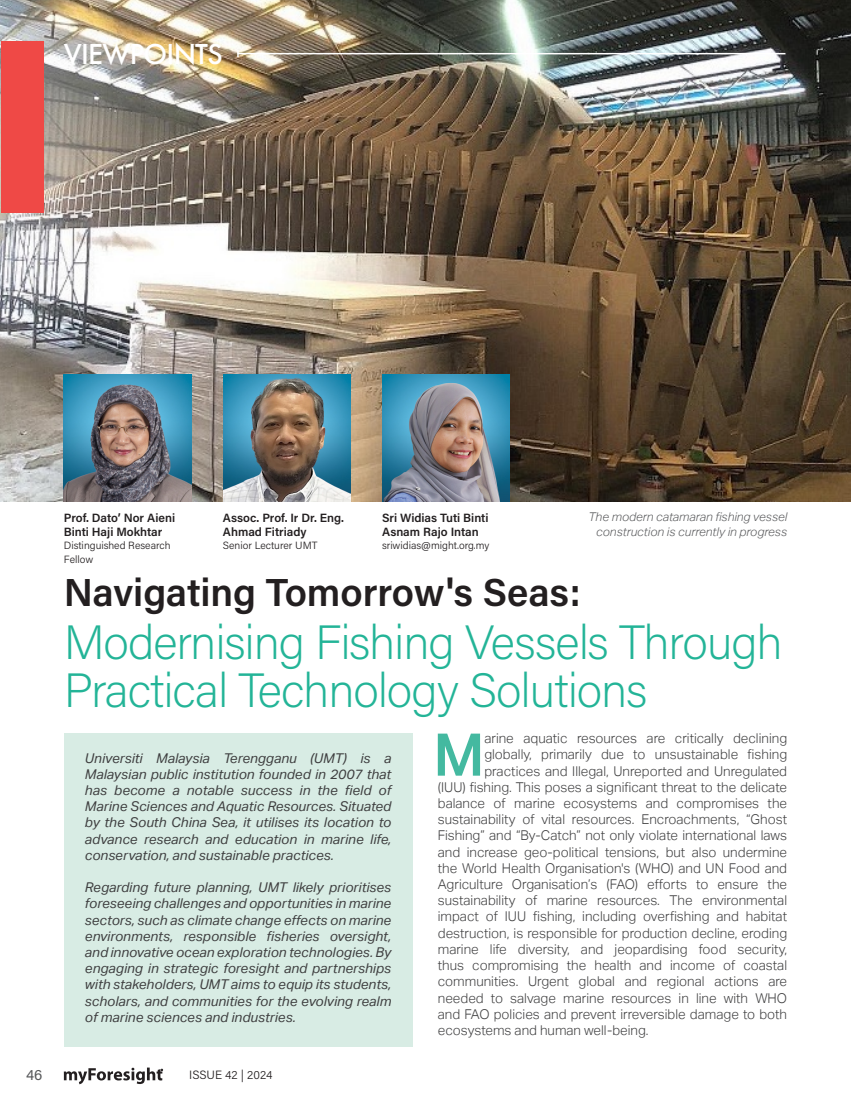
<style>
.page{position:relative;width:851px;height:1110px;background:#fff}
.page>*{position:absolute;margin:0;border:0;box-sizing:border-box;transform-origin:0 0}
.Paragraph_Style_1{font:600 58.95px "Aktiv Grotesk";color:#44b9a0}
.t1{font:200 48px/48px "Acumin Pro";letter-spacing:-.025em;color:#23b497}
.t2{font:600 39px "Acumin Pro";letter-spacing:-.005em;color:#231f20}
.t3{font:500 30px "Futura PT";letter-spacing:-.025em;color:#fff}
.t4{font:15px "Acumin Pro";color:#57585a}
.Paragraph_Style_1-2{font:300 13.5px "Aktiv Grotesk";color:#3e3e3f}
.Paragraph_Style_1-3{font:italic 13.5px/16.2px "Aktiv Grotesk";letter-spacing:.005em;color:#3e3e3f;text-align:justify}
.t5{font:600 12px/14.4px "Acumin Pro";letter-spacing:-.005em;color:#231f20}
.t6{font:italic 300 12px/14.4px "Aktiv Grotesk";color:#57585a;text-align:right}
.t7{font:300 12px "Acumin Pro";color:#231f20}
.t8{font:300 10.5px/14.4px "Acumin Pro";color:#231f20}
</style>
<div class="page">
<img style="left:0;top:0;width:850px;height:502px">
<hr style="left:238px;top:53px;width:547px;height:1px;background:#fff">
<svg style="left:237px;top:50px;width:2px;height:7px"></svg>
<div style="left:1px;top:41px;width:42px;height:172px;background:#ef4946"></div>
<img style="left:64px;top:374px;width:127px;height:128px">
<img style="left:223px;top:374px;width:127px;height:128px">
<img style="left:382px;top:374px;width:127px;height:128px">
<div style="left:64px;top:733px;width:348px;height:314px;background:#d8ece4"></div>
<svg style="left:64px;top:1067px;width:99px;height:17px"></svg>
<p class="t3" style="left:64px;top:36px;width:160px">VIEWPOINTS</p>
<p class="t5" style="left:64px;top:510px;width:113px">Prof. Dato’ Nor Aieni<br>Binti Haji Mokhtar</p>
<p class="t8" style="left:64px;top:537px;width:108px">Distinguished Research<br>Fellow</p>
<p class="t5" style="left:223px;top:510px;width:122px">Assoc. Prof. Ir Dr. Eng.<br>Ahmad Fitriady</p>
<p class="t8" style="left:223px;top:537px;width:96px">Senior Lecturer UMT</p>
<p class="t5" style="left:382px;top:510px;width:108px">Sri Widias Tuti Binti<br>Asnam Rajo Intan</p>
<p class="t8" style="left:382px;top:537px;width:109px">sriwidias@might.org.my</p>
<p class="t6" style="left:588px;top:510px;width:200px">The modern catamaran fishing vessel construction is currently in progress</p>
<p class="t2" style="left:64px;top:565px;width:518px">Navigating Tomorrow's Seas:</p>
<p class="t1" style="left:64px;top:616px;width:720px">Modernising Fishing Vessels Through<br>Practical Technology Solutions</p>
<p class="Paragraph_Style_1-3" style="left:85px;top:750px;width:308px">Universiti Malaysia Terengganu (UMT) is a Malaysian public institution founded in 2007 that has become a notable success in the field of Marine Sciences and Aquatic Resources. Situated by the South China Sea, it utilises its location to advance research and education in marine life, conservation, and sustainable practices.</p>
<p class="Paragraph_Style_1-3" style="left:85px;top:879px;width:308px">Regarding future planning, UMT likely prioritises foreseeing challenges and opportunities in marine sectors, such as climate change effects on marine environments, responsible fisheries oversight, and innovative ocean exploration technologies. By engaging in strategic foresight and partnerships with stakeholders, UMT aims to equip its students, scholars, and communities for the evolving realm of marine sciences and industries.</p>
<p class="t4" style="left:26px;top:1064px;width:18px">46</p>
<p class="t7" style="left:189px;top:1067px;width:85px">ISSUE 42 | 2024</p>
<p class="Paragraph_Style_1" style="left:433px;top:721px;width:52px">M</p>
<p class="Paragraph_Style_1-2" style="left:484px;top:731px;width:304px">arine aquatic resources are critically declining</p>
<p class="Paragraph_Style_1-2" style="left:484px;top:747px;width:304px">globally, primarily due to unsustainable fishing</p>
<p class="Paragraph_Style_1-2" style="left:484px;top:763px;width:304px">practices and Illegal, Unreported and Unregulated</p>
<p class="Paragraph_Style_1-2" style="left:438px;top:779px;width:351px">(IUU) fishing. This poses a significant threat to the delicate</p>
<p class="Paragraph_Style_1-2" style="left:438px;top:795px;width:351px">balance of marine ecosystems and compromises the</p>
<p class="Paragraph_Style_1-2" style="left:438px;top:812px;width:351px">sustainability of vital resources. Encroachments, “Ghost</p>
<p class="Paragraph_Style_1-2" style="left:438px;top:828px;width:351px">Fishing” and “By-Catch” not only violate international laws</p>
<p class="Paragraph_Style_1-2" style="left:438px;top:844px;width:351px">and increase geo-political tensions, but also undermine</p>
<p class="Paragraph_Style_1-2" style="left:438px;top:860px;width:351px">the World Health Organisation's (WHO) and UN Food and</p>
<p class="Paragraph_Style_1-2" style="left:438px;top:876px;width:351px">Agriculture Organisation’s (FAO) efforts to ensure the</p>
<p class="Paragraph_Style_1-2" style="left:438px;top:893px;width:351px">sustainability of marine resources. The environmental</p>
<p class="Paragraph_Style_1-2" style="left:438px;top:909px;width:351px">impact of IUU fishing, including overfishing and habitat</p>
<p class="Paragraph_Style_1-2" style="left:438px;top:925px;width:351px">destruction, is responsible for production decline, eroding</p>
<p class="Paragraph_Style_1-2" style="left:438px;top:941px;width:351px">marine life diversity, and jeopardising food security,</p>
<p class="Paragraph_Style_1-2" style="left:438px;top:957px;width:351px">thus compromising the health and income of coastal</p>
<p class="Paragraph_Style_1-2" style="left:438px;top:974px;width:351px">communities. Urgent global and regional actions are</p>
<p class="Paragraph_Style_1-2" style="left:438px;top:990px;width:351px">needed to salvage marine resources in line with WHO</p>
<p class="Paragraph_Style_1-2" style="left:438px;top:1006px;width:351px">and FAO policies and prevent irreversible damage to both</p>
<p class="Paragraph_Style_1-2" style="left:438px;top:1022px;width:212px">ecosystems and human well-being.</p>
</div>
